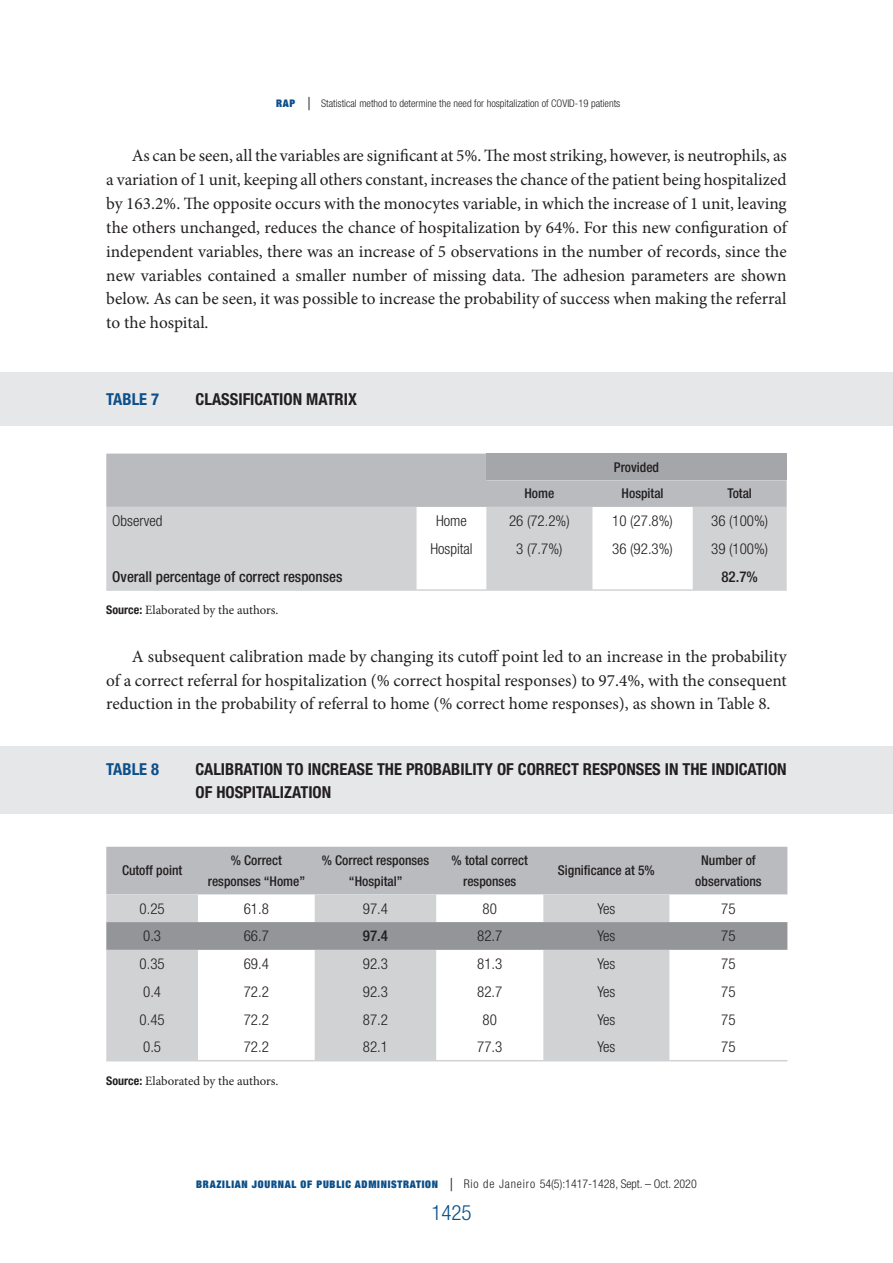
<style>
.page{position:relative;width:893px;height:1263px;background:#fff}
.page>*{position:absolute;margin:0;border:0;box-sizing:border-box;transform-origin:0 0}
.t1{font:300 condensed 21px "Helvetica Neue LT Std";color:#0c4f89}
.texto_3{font:17.25px/23.9px "Minion Pro";letter-spacing:-.005em;color:#231f20;text-align:justify}
.tit_tab{font:700 condensed 16.5px/23.1px "Helvetica Neue LT Std";color:#231f20}
.tit_tab-2{font:700 condensed 16.5px "Helvetica Neue LT Std";color:#0c4f89}
.TEXTO_TAB{font:300 condensed 15px "Helvetica Neue LT Std";color:#231f20}
.TEXTO_TAB-2{font:500 condensed 15px "Helvetica Neue LT Std";color:#231f20}
.GARGANTA{font:500 condensed 13.5px/21px "Helvetica Neue LT Std";color:#231f20;text-align:center}
.fonte{font:12.75px "Minion Pro";letter-spacing:-.005em;color:#231f20}
.t2{font:300 condensed 12px "Helvetica Neue LT Std";color:#231f20}
.t3{font:300 condensed 10.5px "Helvetica Neue LT Std";color:#231f20}
.s1{font-family:"Helvetica Neue";font-weight:900;font-stretch:expanded;color:#0c4f89}
.s2{font-size:18px}
.s3{font-family:"Helvetica Neue LT Std";font-weight:700;font-stretch:condensed;font-size:12px}
.s4{font-family:"Helvetica Neue";font-weight:900;font-stretch:expanded;font-size:10.5px;color:#0c4f89}
</style>
<div class="page">
<div style="left:0;top:746px;width:893px;height:68px;background:#e6e7e9"></div>
<div style="left:0;top:373px;width:893px;height:53px;background:#e6e7e9"></div>
<div style="left:106px;top:454px;width:681px;height:53px;background:#babbbe"></div>
<div style="left:486px;top:454px;width:301px;height:26px;background:#a5a6aa"></div>
<svg style="left:106px;top:507px;width:681px;height:82px;fill:#d1d2d4"></svg>
<hr style="left:106px;top:589px;width:310px;height:2px;background:#d1d2d4">
<hr style="left:416px;top:589px;width:70px;height:2px;background:#d1d2d4">
<hr style="left:486px;top:589px;width:106px;height:2px;background:#d1d2d4">
<hr style="left:592px;top:589px;width:101px;height:2px;background:#d1d2d4">
<hr style="left:693px;top:589px;width:94px;height:2px;background:#d1d2d4">
<div style="left:106px;top:847px;width:681px;height:47px;background:#babbbe"></div>
<svg style="left:106px;top:894px;width:563px;height:166px;fill:#d1d2d4"></svg>
<svg style="left:106px;top:922px;width:681px;height:28px;background:#949698"></svg>
<hr style="left:106px;top:1060px;width:92px;height:1px;background:#d1d2d4">
<hr style="left:198px;top:1060px;width:117px;height:1px;background:#d1d2d4">
<hr style="left:315px;top:1060px;width:121px;height:1px;background:#d1d2d4">
<hr style="left:436px;top:1060px;width:107px;height:1px;background:#d1d2d4">
<hr style="left:543px;top:1060px;width:126px;height:1px;background:#d1d2d4">
<hr style="left:669px;top:1060px;width:118px;height:1px;background:#d1d2d4">
<p class="t3" style="left:276px;top:98px;width:346px"><span class="s1">RAP</span> <span class="s2">|</span> Statistical method to determine the need for hospitalization of COVID-19 patients</p>
<p class="texto_3" style="left:106px;top:144px;width:682px;text-indent:26px">As can be seen, all the variables are significant at 5%. The most striking, however, is neutrophils, as a variation of 1 unit, keeping all others constant, increases the chance of the patient being hospitalized by 163.2%. The opposite occurs with the monocytes variable, in which the increase of 1 unit, leaving the others unchanged, reduces the chance of hospitalization by 64%. For this new configuration of independent variables, there was an increase of 5 observations in the number of records, since the new variables contained a smaller number of missing data. The adhesion parameters are shown below. As can be seen, it was possible to increase the probability of success when making the referral to the hospital.</p>
<p class="tit_tab-2" style="left:106px;top:389px;width:54px">TABLE 7</p>
<p class="tit_tab" style="left:196px;top:387px;width:163px">CLASSIFICATION MATRIX</p>
<p class="GARGANTA" style="left:614px;top:456px;width:47px">Provided</p>
<p class="GARGANTA" style="left:524px;top:483px;width:31px">Home</p>
<p class="GARGANTA" style="left:622px;top:483px;width:43px">Hospital</p>
<p class="GARGANTA" style="left:727px;top:483px;width:26px">Total</p>
<p class="TEXTO_TAB" style="left:112px;top:512px;width:52px">Observed</p>
<p class="TEXTO_TAB" style="left:436px;top:512px;width:32px">Home</p>
<p class="TEXTO_TAB" style="left:509px;top:512px;width:62px">26 (72.2%)</p>
<p class="TEXTO_TAB" style="left:612px;top:512px;width:62px">10 (27.8%)</p>
<p class="TEXTO_TAB" style="left:711px;top:512px;width:59px">36 (100%)</p>
<p class="TEXTO_TAB" style="left:430px;top:540px;width:44px">Hospital</p>
<p class="TEXTO_TAB" style="left:516px;top:540px;width:48px">3 (7.7%)</p>
<p class="TEXTO_TAB" style="left:612px;top:540px;width:62px">36 (92.3%)</p>
<p class="TEXTO_TAB" style="left:711px;top:540px;width:59px">39 (100%)</p>
<p class="TEXTO_TAB-2" style="left:112px;top:567px;width:232px">Overall percentage of correct responses</p>
<p class="TEXTO_TAB-2" style="left:721px;top:567px;width:38px">82.7%</p>
<p class="fonte" style="left:106px;top:601px;width:174px"><span class="s3">Source:</span> Elaborated by the authors.</p>
<p class="texto_3" style="left:106px;top:644px;width:682px;text-indent:26px">A subsequent calibration made by changing its cutoff point led to an increase in the probability of a correct referral for hospitalization (% correct hospital responses) to 97.4%, with the consequent reduction in the probability of referral to home (% correct home responses), as shown in Table 8.</p>
<p class="tit_tab-2" style="left:106px;top:759px;width:54px">TABLE 8</p>
<p class="tit_tab" style="left:196px;top:757px;width:592px">CALIBRATION TO INCREASE THE PROBABILITY OF CORRECT RESPONSES IN THE INDICATION<br>OF HOSPITALIZATION</p>
<p class="GARGANTA" style="left:122px;top:860px;width:62px">Cutoff point</p>
<p class="GARGANTA" style="left:208px;top:849px;width:99px">% Correct responses “Home”</p>
<p class="GARGANTA" style="left:322px;top:849px;width:109px">% Correct responses “Hospital”</p>
<p class="GARGANTA" style="left:452px;top:849px;width:78px">% total correct responses</p>
<p class="GARGANTA" style="left:558px;top:860px;width:98px">Significance at 5%</p>
<p class="GARGANTA" style="left:695px;top:849px;width:68px">Number of observations</p>
<p class="TEXTO_TAB" style="left:140px;top:900px;width:27px">0.25</p>
<p class="TEXTO_TAB" style="left:244px;top:900px;width:27px">61.8</p>
<p class="TEXTO_TAB" style="left:363px;top:900px;width:27px">97.4</p>
<p class="TEXTO_TAB" style="left:483px;top:900px;width:16px">80</p>
<p class="TEXTO_TAB" style="left:597px;top:900px;width:20px">Yes</p>
<p class="TEXTO_TAB" style="left:721px;top:900px;width:16px">75</p>
<p class="TEXTO_TAB" style="left:143px;top:927px;width:19px">0.3</p>
<p class="TEXTO_TAB" style="left:244px;top:927px;width:27px">66.7</p>
<p class="TEXTO_TAB-2" style="left:363px;top:927px;width:27px">97.4</p>
<p class="TEXTO_TAB" style="left:477px;top:927px;width:27px">82.7</p>
<p class="TEXTO_TAB" style="left:597px;top:927px;width:20px">Yes</p>
<p class="TEXTO_TAB" style="left:721px;top:927px;width:16px">75</p>
<p class="TEXTO_TAB" style="left:140px;top:955px;width:27px">0.35</p>
<p class="TEXTO_TAB" style="left:244px;top:955px;width:27px">69.4</p>
<p class="TEXTO_TAB" style="left:363px;top:955px;width:27px">92.3</p>
<p class="TEXTO_TAB" style="left:477px;top:955px;width:27px">81.3</p>
<p class="TEXTO_TAB" style="left:597px;top:955px;width:20px">Yes</p>
<p class="TEXTO_TAB" style="left:721px;top:955px;width:16px">75</p>
<p class="TEXTO_TAB" style="left:143px;top:983px;width:19px">0.4</p>
<p class="TEXTO_TAB" style="left:244px;top:983px;width:27px">72.2</p>
<p class="TEXTO_TAB" style="left:363px;top:983px;width:27px">92.3</p>
<p class="TEXTO_TAB" style="left:477px;top:983px;width:27px">82.7</p>
<p class="TEXTO_TAB" style="left:597px;top:983px;width:20px">Yes</p>
<p class="TEXTO_TAB" style="left:721px;top:983px;width:16px">75</p>
<p class="TEXTO_TAB" style="left:140px;top:1010px;width:27px">0.45</p>
<p class="TEXTO_TAB" style="left:244px;top:1010px;width:27px">72.2</p>
<p class="TEXTO_TAB" style="left:363px;top:1010px;width:27px">87.2</p>
<p class="TEXTO_TAB" style="left:483px;top:1010px;width:16px">80</p>
<p class="TEXTO_TAB" style="left:597px;top:1010px;width:20px">Yes</p>
<p class="TEXTO_TAB" style="left:721px;top:1010px;width:16px">75</p>
<p class="TEXTO_TAB" style="left:143px;top:1038px;width:19px">0.5</p>
<p class="TEXTO_TAB" style="left:244px;top:1038px;width:27px">72.2</p>
<p class="TEXTO_TAB" style="left:363px;top:1038px;width:27px">82.1</p>
<p class="TEXTO_TAB" style="left:477px;top:1038px;width:27px">77.3</p>
<p class="TEXTO_TAB" style="left:597px;top:1038px;width:20px">Yes</p>
<p class="TEXTO_TAB" style="left:721px;top:1038px;width:16px">75</p>
<p class="fonte" style="left:106px;top:1072px;width:174px"><span class="s3">Source:</span> Elaborated by the authors.</p>
<p class="t2" style="left:196px;top:1176px;width:502px"><span class="s4">BRAZILIAN JOURNAL OF PUBLIC ADMINISTRATION</span> <span class="s2">|</span> Rio de Janeiro 54(5):1417-1428, Sept. – Oct. 2020</p>
<p class="t1" style="left:431px;top:1200px;width:42px">1425</p>
</div>
